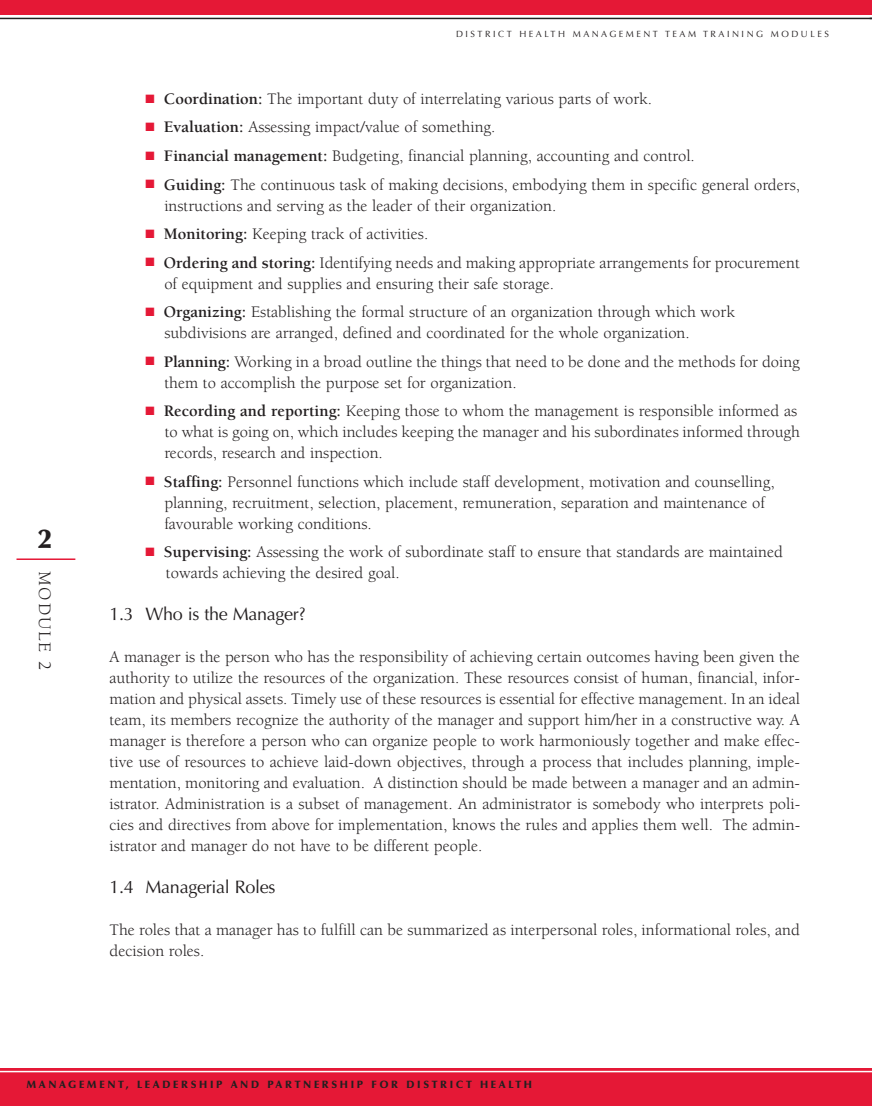
<style>
.page{position:relative;width:872px;height:1106px;background:#fff}
.page>*{position:absolute;margin:0;border:0;box-sizing:border-box;transform-origin:0 0}
.t1{font:900 27px "Optima";color:#231f20}
.t2{font:18px "Optima";letter-spacing:-.015em;color:#231f20}
.t3{font:18px "Berkeley";letter-spacing:.105em;color:#231f20}
.t4{font:16.5px/21px "Berkeley";color:#231f20}
.t5{font:900 10.5px "Optima";letter-spacing:.25em;color:#231f20}
.t6{font:9px "Optima";letter-spacing:.28em;color:#231f20}
.s1{color:#e51836}
.s2{font-weight:700}
</style>
<div class="page">
<hr style="left:0;top:18px;width:872px;height:1px;background:#231f20">
<div style="left:0;top:0;width:872px;height:15px;background:#e51836"></div>
<hr style="left:16px;top:558px;width:59px;height:2px;background:#e51836">
<div style="left:0;top:1068px;width:872px;height:37px;background:#e51836"></div>
<hr style="left:0;top:1070px;width:872px;height:2px;background:#fff">
<h1 class="t1" style="left:38px;top:528px;width:15px">2</h1>
<p class="t3" style="left:52px;top:570px;width:101px;rotate:90deg">MODULE 2</p>
<p class="t6" style="left:456px;top:30px;width:374px">DISTRICT HEALTH MANAGEMENT TEAM TRAINING MODULES</p>
<p class="t4" style="left:146px;top:90px;width:508px"><span class="s1">■</span> <span class="s2">Coordination:</span> The important duty of interrelating various parts of work.</p>
<p class="t4" style="left:146px;top:118px;width:351px"><span class="s1">■</span> <span class="s2">Evaluation:</span> Assessing impact/value of something.</p>
<p class="t4" style="left:146px;top:147px;width:551px"><span class="s1">■</span> <span class="s2">Financial management:</span> Budgeting, financial planning, accounting and control.</p>
<p class="t4" style="left:164px;top:175px;width:637px;text-indent:-19px"><span class="s1">■</span> <span class="s2">Guiding:</span> The continuous task of making decisions, embodying them in specific general orders, instructions and serving as the leader of their organization.</p>
<p class="t4" style="left:146px;top:225px;width:284px"><span class="s1">■</span> <span class="s2">Monitoring:</span> Keeping track of activities.</p>
<p class="t4" style="left:164px;top:253px;width:637px;text-indent:-19px"><span class="s1">■</span> <span class="s2">Ordering and storing:</span> Identifying needs and making appropriate arrangements for procurement of equipment and supplies and ensuring their safe storage.</p>
<p class="t4" style="left:164px;top:303px;width:572px;text-indent:-19px"><span class="s1">■</span> <span class="s2">Organizing:</span> Establishing the formal structure of an organization through which work subdivisions are arranged, defined and coordinated for the whole organization.</p>
<p class="t4" style="left:164px;top:352px;width:637px;text-indent:-19px"><span class="s1">■</span> <span class="s2">Planning:</span> Working in a broad outline the things that need to be done and the methods for doing them to accomplish the purpose set for organization.</p>
<p class="t4" style="left:164px;top:402px;width:637px;text-indent:-19px"><span class="s1">■</span> <span class="s2">Recording and reporting:</span> Keeping those to whom the management is responsible informed as to what is going on, which includes keeping the manager and his subordinates informed through records, research and inspection.</p>
<p class="t4" style="left:164px;top:472px;width:612px;text-indent:-19px"><span class="s1">■</span> <span class="s2">Staffing:</span> Personnel functions which include staff development, motivation and counselling, planning, recruitment, selection, placement, remuneration, separation and maintenance of favourable working conditions.</p>
<p class="t4" style="left:166px;top:543px;width:618px;text-indent:-20px"><span class="s1">■</span> <span class="s2">Supervising:</span> Assessing the work of subordinate staff to ensure that standards are maintained towards achieving the desired goal.</p>
<p class="t2" style="left:110px;top:606px;width:198px">1.3 Who is the Manager?</p>
<p class="t4" style="left:110px;top:648px;width:692px;text-align:justify">A manager is the person who has the responsibility of achieving certain outcomes having been given the authority to utilize the resources of the organization. These resources consist of human, financial, infor&shy;mation and physical assets. Timely use of these resources is essential for effective management. In an ideal team, its members recognize the authority of the manager and support him/her in a constructive way. A manager is therefore a person who can organize people to work harmoniously together and make effec&shy;tive use of resources to achieve laid-down objectives, through a process that includes planning, imple&shy;mentation, monitoring and evaluation. A distinction should be made between a manager and an admin&shy;istrator. Administration is a subset of management. An administrator is somebody who interprets poli&shy;cies and directives from above for implementation, knows the rules and applies them well. The admin&shy;istrator and manager do not have to be different people.</p>
<p class="t2" style="left:110px;top:879px;width:167px">1.4 Managerial Roles</p>
<p class="t4" style="left:110px;top:921px;width:692px">The roles that a manager has to fulfill can be summarized as interpersonal roles, informational roles, and decision roles.</p>
<p class="t5" style="left:26px;top:1080px;width:507px">MANAGEMENT, LEADERSHIP AND PARTNERSHIP FOR DISTRICT HEALTH</p>
</div>
